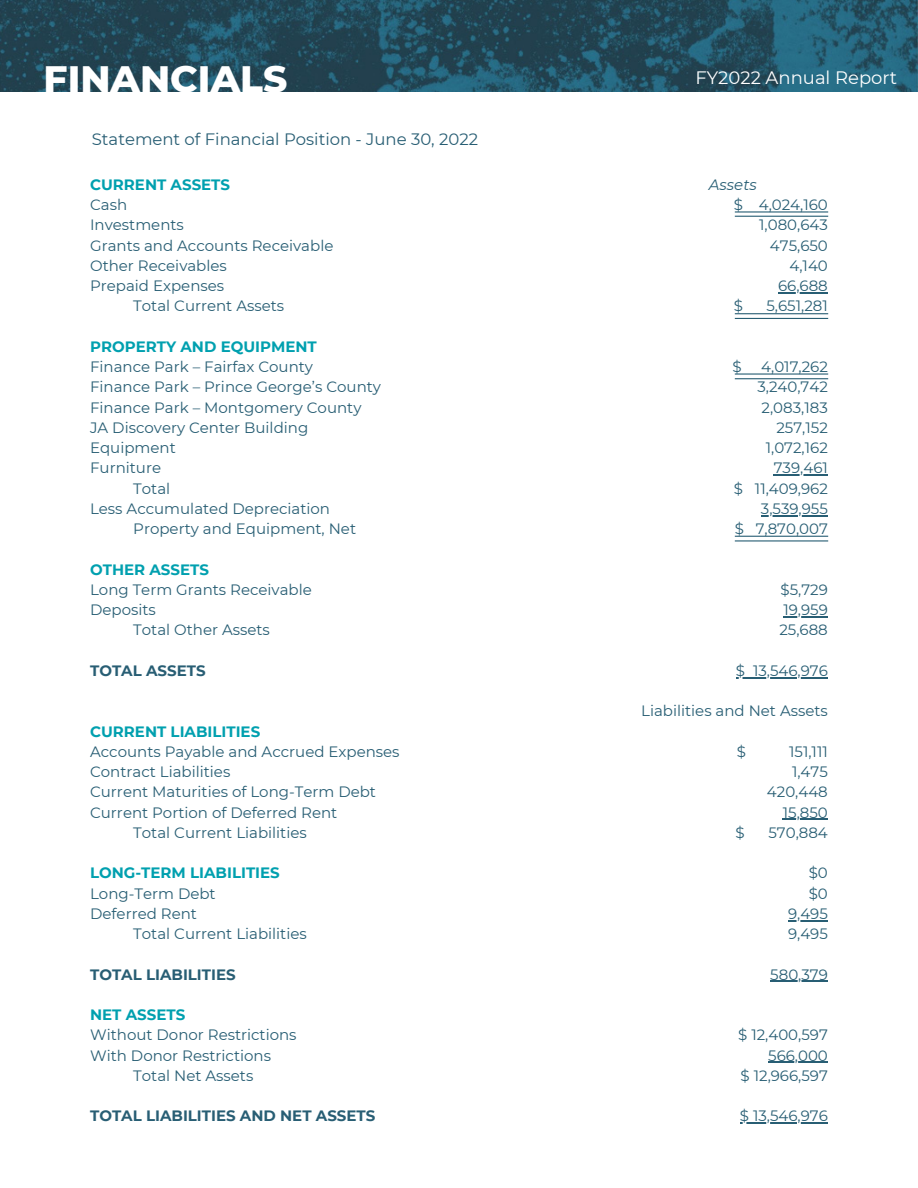
<style>
.page{position:relative;width:918px;height:1188px;background:#fff}
.page>*{position:absolute;margin:0;border:0;box-sizing:border-box;transform-origin:0 0}
.t1{font:800 37.5px "Montserrat";color:#fff}
.t2{font:18px "Montserrat";color:#fff}
.t3{font:16.5px "Montserrat";color:#285e74}
.t4{font:15px/20.2px "Montserrat";color:#285e74;text-align:right}
.t5{font:700 15px "Montserrat";color:#00a0af}
.t6{font:700 15px "Montserrat";color:#285e74}
.t7{font:italic 15px "Montserrat";color:#285e74}
</style>
<div class="page">
<img style="left:0;top:0;width:918px;height:92px">
<hr style="left:778px;top:292px;width:50px;height:1px;background:#285e74">
<hr style="left:774px;top:474px;width:54px;height:2px;background:#285e74">
<hr style="left:761px;top:515px;width:67px;height:1px;background:#285e74">
<hr style="left:783px;top:616px;width:45px;height:1px;background:#285e74">
<svg style="left:736px;top:677px;width:17px;height:1px"></svg>
<hr style="left:753px;top:677px;width:75px;height:1px;background:#285e74">
<hr style="left:783px;top:819px;width:45px;height:1px;background:#285e74">
<hr style="left:788px;top:920px;width:40px;height:1px;background:#285e74">
<hr style="left:770px;top:981px;width:58px;height:1px;background:#285e74">
<hr style="left:768px;top:1062px;width:60px;height:1px;background:#285e74">
<hr style="left:740px;top:1122px;width:88px;height:2px;background:#285e74">
<hr style="left:735px;top:211px;width:93px;height:2px;background:#285e74">
<hr style="left:735px;top:216px;width:93px;height:1px;background:#285e74">
<hr style="left:735px;top:313px;width:93px;height:1px;background:#285e74">
<hr style="left:735px;top:318px;width:93px;height:1px;background:#285e74">
<hr style="left:735px;top:373px;width:93px;height:2px;background:#285e74">
<hr style="left:735px;top:378px;width:93px;height:1px;background:#285e74">
<hr style="left:735px;top:536px;width:93px;height:1px;background:#285e74">
<hr style="left:735px;top:540px;width:93px;height:2px;background:#285e74">
<h1 class="t1" style="left:44px;top:56px;width:245px">FINANCIALS</h1>
<p class="t3" style="left:92px;top:129px;width:388px">Statement of Financial Position - June 30, 2022</p>
<p class="t5" style="left:90px;top:175px;width:142px">CURRENT ASSETS</p>
<p class="t4" style="left:90px;top:195px;width:39px">Cash</p>
<p class="t4" style="left:90px;top:215px;width:95px">Investments</p>
<p class="t4" style="left:90px;top:235px;width:245px">Grants and Accounts Receivable</p>
<p class="t4" style="left:90px;top:255px;width:138px">Other Receivables</p>
<p class="t4" style="left:90px;top:276px;width:136px">Prepaid Expenses</p>
<p class="t4" style="left:133px;top:296px;width:152px">Total Current Assets</p>
<p class="t5" style="left:90px;top:337px;width:228px">PROPERTY AND EQUIPMENT</p>
<p class="t4" style="left:90px;top:357px;width:224px">Finance Park – Fairfax County</p>
<p class="t4" style="left:90px;top:377px;width:292px">Finance Park – Prince George’s County</p>
<p class="t4" style="left:90px;top:397px;width:273px">Finance Park – Montgomery County</p>
<p class="t4" style="left:90px;top:417px;width:220px">JA Discovery Center Building</p>
<p class="t4" style="left:90px;top:438px;width:87px">Equipment</p>
<p class="t4" style="left:90px;top:458px;width:73px">Furniture</p>
<p class="t4" style="left:133px;top:478px;width:38px">Total</p>
<p class="t4" style="left:90px;top:498px;width:241px">Less Accumulated Depreciation</p>
<p class="t4" style="left:133px;top:519px;width:224px">Property and Equipment, Net</p>
<p class="t5" style="left:90px;top:560px;width:120px">OTHER ASSETS</p>
<p class="t4" style="left:90px;top:579px;width:223px">Long Term Grants Receivable</p>
<p class="t4" style="left:90px;top:600px;width:67px">Deposits</p>
<p class="t4" style="left:133px;top:620px;width:138px">Total Other Assets</p>
<p class="t6" style="left:90px;top:661px;width:117px">TOTAL ASSETS</p>
<p class="t5" style="left:90px;top:722px;width:172px">CURRENT LIABILITIES</p>
<p class="t4" style="left:90px;top:741px;width:311px">Accounts Payable and Accrued Expenses</p>
<p class="t4" style="left:90px;top:762px;width:142px">Contract Liabilities</p>
<p class="t4" style="left:90px;top:782px;width:287px">Current Maturities of Long-Term Debt</p>
<p class="t4" style="left:90px;top:802px;width:249px">Current Portion of Deferred Rent</p>
<p class="t4" style="left:133px;top:822px;width:175px">Total Current Liabilities</p>
<p class="t5" style="left:90px;top:864px;width:191px">LONG-TERM LIABILITIES</p>
<p class="t4" style="left:90px;top:883px;width:127px;text-align:left">Long-Term Debt<br>Deferred Rent</p>
<p class="t4" style="left:133px;top:924px;width:175px">Total Current Liabilities</p>
<p class="t6" style="left:90px;top:965px;width:147px">TOTAL LIABILITIES</p>
<p class="t5" style="left:90px;top:1006px;width:97px">NET ASSETS</p>
<p class="t4" style="left:90px;top:1025px;width:208px">Without Donor Restrictions</p>
<p class="t4" style="left:90px;top:1045px;width:182px">With Donor Restrictions</p>
<p class="t4" style="left:133px;top:1065px;width:122px">Total Net Assets</p>
<p class="t6" style="left:90px;top:1107px;width:287px">TOTAL LIABILITIES AND NET ASSETS</p>
<p class="t2" style="left:696px;top:67px;width:203px">FY2022 Annual Report</p>
<p class="t7" style="left:709px;top:175px;width:49px">Assets</p>
<p class="t4" style="left:734px;top:195px;width:96px">$ 4,024,160</p>
<p class="t4" style="left:759px;top:215px;width:70px">1,080,643</p>
<p class="t4" style="left:770px;top:235px;width:59px">475,650</p>
<p class="t4" style="left:790px;top:255px;width:40px">4,140</p>
<p class="t4" style="left:778px;top:276px;width:51px">66,688</p>
<p class="t4" style="left:734px;top:296px;width:11px">$</p>
<p class="t4" style="left:767px;top:296px;width:63px">5,651,281</p>
<p class="t4" style="left:732px;top:357px;width:11px">$</p>
<p class="t4" style="left:734px;top:357px;width:95px">4,017,262<br>3,240,742<br>2,083,183<br>257,152<br>1,072,162<br>739,461<br>$ 11,409,962<br>3,539,955<br>$ 7,870,007</p>
<p class="t4" style="left:779px;top:579px;width:50px;text-align:justify">$5,729<br>19,959<br>25,688</p>
<p class="t4" style="left:736px;top:660px;width:93px">$ 13,546,976</p>
<p class="t4" style="left:641px;top:701px;width:188px">Liabilities and Net Assets</p>
<p class="t4" style="left:737px;top:741px;width:11px">$</p>
<p class="t4" style="left:767px;top:741px;width:62px">151,111<br>1,475<br>420,448<br>15,850</p>
<p class="t4" style="left:736px;top:822px;width:11px">$</p>
<p class="t4" style="left:768px;top:822px;width:61px">570,884</p>
<p class="t4" style="left:788px;top:863px;width:41px">$0 $0<br>9,495<br>9,495</p>
<p class="t4" style="left:770px;top:964px;width:59px">580,379</p>
<p class="t4" style="left:738px;top:1025px;width:91px">$ 12,400,597<br>566,000<br>$ 12,966,597</p>
<p class="t4" style="left:740px;top:1106px;width:90px">$ 13,546,976</p>
</div>
